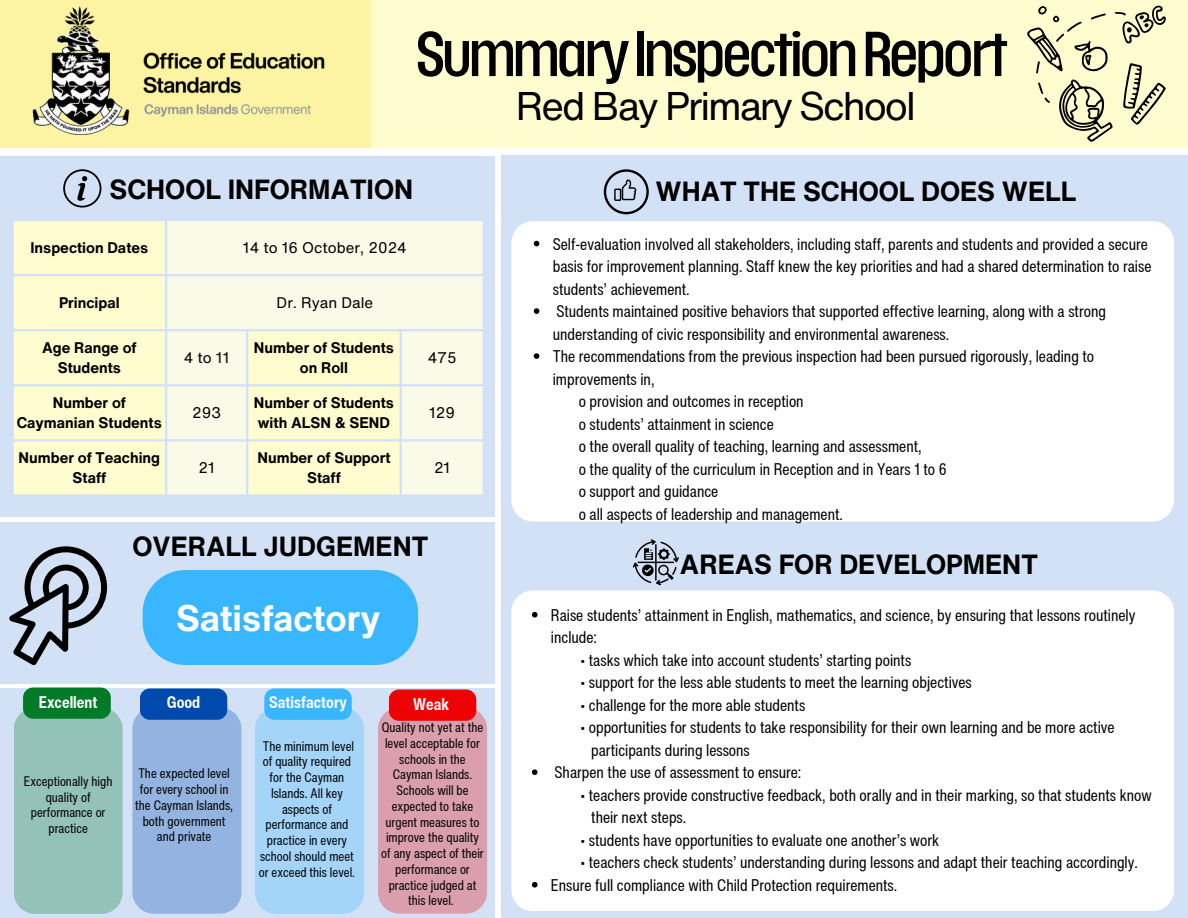
<style>
.page{position:relative;width:1188px;height:918px;background:#fff}
.page>*{position:absolute;margin:0;border:0;box-sizing:border-box;transform-origin:0 0}
.t1{font:expanded 54px "Placard Next";letter-spacing:-.055em;color:#000}
.t2{font:39px "Helvetica Now Text";letter-spacing:-.055em;color:#000}
.t3{font:700 36px "Helvetica Now Text";color:#fff}
.t4{font:700 27px "Helvetica Now Text";color:#000}
.t5{font:condensed 16.5px/22.5px "Helvetica Now Text";color:#000}
.t6{font:700 condensed 16.5px "Helvetica Now Text";color:#fff}
.t7{font:700 15px/20.2px "Helvetica Now Text";color:#000;text-align:center}
.t8{font:15px "Helvetica Now Text";color:#000}
.t9{font:condensed 13.5px/15.8px "Helvetica Now Text";color:#000;text-align:center}
</style>
<div class="page">
<div style="left:0;top:156px;width:495px;height:360px;background:#d2e1f6"></div>
<div style="left:14px;top:221px;width:151px;height:273px;background:#fffdd0"></div>
<svg style="left:167px;top:221px;width:316px;height:273px;background:#f9f9e1"></svg>
<div style="left:0;top:522px;width:495px;height:162px;background:#d2e1f6"></div>
<div style="left:501px;top:156px;width:687px;height:762px;background:#d2e1f6"></div>
<div style="left:371px;top:0;width:817px;height:148px;background:#fffdd0"></div>
<svg style="left:1027px;top:6px;width:139px;height:136px"></svg>
<div style="left:0;top:688px;width:495px;height:230px;background:#d2e1f6"></div>
<svg style="left:604px;top:169px;width:45px;height:45px"></svg>
<div style="left:511px;top:221px;width:663px;height:301px;background:#fff"></div>
<div style="left:511px;top:590px;width:663px;height:321px;background:#fff"></div>
<svg style="left:633px;top:539px;width:46px;height:46px"></svg>
<div style="left:143px;top:570px;width:275px;height:95px;background:#38b6ff"></div>
<svg style="left:69px;top:202px;width:27px;height:6px"></svg>
<svg style="left:10px;top:546px;width:97px;height:120px"></svg>
<div style="left:14px;top:710px;width:109px;height:204px;background:#94c2b8"></div>
<div style="left:23px;top:687px;width:88px;height:32px;background:#027b28;border-radius:10px"></div>
<div style="left:132px;top:707px;width:109px;height:207px;background:#93b3e0"></div>
<div style="left:140px;top:688px;width:87px;height:32px;background:#004aad;border-radius:10px"></div>
<div style="left:378px;top:707px;width:109px;height:207px;background:#da9ead"></div>
<div style="left:389px;top:689px;width:87px;height:32px;background:#ed0303;border-radius:10px"></div>
<div style="left:255px;top:710px;width:109px;height:204px;background:#a4d4f8"></div>
<div style="left:264px;top:688px;width:88px;height:32px;background:#38b6ff;border-radius:10px"></div>
<svg style="left:534px;top:241px;width:5px;height:5px"></svg>
<svg style="left:534px;top:308px;width:5px;height:6px"></svg>
<svg style="left:534px;top:353px;width:5px;height:6px"></svg>
<svg style="left:532px;top:612px;width:6px;height:6px"></svg>
<svg style="left:532px;top:769px;width:6px;height:6px"></svg>
<svg style="left:532px;top:882px;width:6px;height:6px"></svg>
<img style="left:0;top:0;width:371px;height:202px">
<h4 class="t1" style="left:416px;top:16px;width:594px">SummaryInspectionReport</h4>
<p class="t2" style="left:516px;top:76px;width:402px">Red Bay Primary School</p>
<p class="t4" style="left:110px;top:169px;width:305px">SCHOOL INFORMATION</p>
<p class="t7" style="left:30px;top:237px;width:119px">Inspection Dates</p>
<h1 class="t8" style="left:243px;top:236px;width:165px">14 to 16 October, 2024</h1>
<h3 class="t7" style="left:59px;top:292px;width:62px">Principal</h3>
<p class="t8" style="left:277px;top:291px;width:98px">Dr. Ryan Dale</p>
<p class="t7" style="left:42px;top:337px;width:96px">Age Range of<br>Students</p>
<h4 class="t8" style="left:184px;top:346px;width:47px">4 to 11</h4>
<p class="t7" style="left:254px;top:337px;width:142px">Number of Students on Roll</p>
<p class="t8" style="left:428px;top:346px;width:30px">475</p>
<p class="t7" style="left:17px;top:392px;width:147px">Number of<br>Caymanian Students</p>
<p class="t8" style="left:192px;top:401px;width:30px">293</p>
<p class="t7" style="left:254px;top:392px;width:142px;text-align:left">Number of Students with ALSN &amp; SEND</p>
<p class="t8" style="left:429px;top:401px;width:27px">129</p>
<p class="t7" style="left:19px;top:447px;width:143px">Number of Teaching<br>Staff</p>
<p class="t8" style="left:199px;top:456px;width:18px">21</p>
<p class="t7" style="left:257px;top:447px;width:135px">Number of Support<br>Staff</p>
<p class="t8" style="left:434px;top:456px;width:18px">21</p>
<p class="t4" style="left:132px;top:526px;width:297px">OVERALL JUDGEMENT</p>
<p class="t6" style="left:39px;top:689px;width:60px">Excellent</p>
<p class="t3" style="left:176px;top:591px;width:206px">Satisfactory</p>
<p class="t6" style="left:167px;top:689px;width:35px">Good</p>
<p class="t6" style="left:269px;top:689px;width:79px">Satisfactory</p>
<p class="t6" style="left:413px;top:691px;width:38px">Weak</p>
<p class="t9" style="left:24px;top:773px;width:90px">Exceptionally high quality of performance or practice</p>
<p class="t9" style="left:135px;top:765px;width:99px">The expected level for every school in the Cayman Islands, both government and private</p>
<p class="t9" style="left:259px;top:738px;width:98px">The minimum level of quality required for the Cayman<br>Islands. All key aspects of performance and practice in every school should meet or exceed this level.</p>
<h6 class="t9" style="left:381px;top:719px;width:104px">Quality not yet at the level acceptable for schools in the<br>Cayman Islands.<br>Schools will be expected to take urgent measures to improve the quality of any aspect of their performance or practice judged at this level.</h6>
<h4 class="t4" style="left:656px;top:171px;width:422px">WHAT THE SCHOOL DOES WELL</h4>
<h6 class="t5" style="left:553px;top:232px;width:600px">Self-evaluation involved all stakeholders, including staff, parents and students and provided a secure basis for improvement planning. Staff knew the key priorities and had a shared determination to raise students’ achievement.</h6>
<p class="t5" style="left:553px;top:300px;width:555px">Students maintained positive behaviors that supported effective learning, along with a strong understanding of civic responsibility and environmental awareness.</p>
<h6 class="t5" style="left:553px;top:345px;width:543px">The recommendations from the previous inspection had been pursued rigorously, leading to improvements in,</h6>
<p class="t5" style="left:579px;top:390px;width:370px">o provision and outcomes in reception<br>o students’ attainment in science<br>o the overall quality of teaching, learning and assessment,<br>o the quality of the curriculum in Reception and in Years 1 to 6 o support and guidance<br>o all aspects of leadership and management.</p>
<p class="t4" style="left:680px;top:544px;width:359px">AREAS FOR DEVELOPMENT</p>
<p class="t5" style="left:551px;top:603px;width:586px">Raise students’ attainment in English, mathematics, and science, by ensuring that lessons routinely include:</p>
<h4 class="t5" style="left:580px;top:648px;width:332px">• tasks which take into account students’ starting points</h4>
<h4 class="t5" style="left:580px;top:671px;width:393px">• support for the less able students to meet the learning objectives</h4>
<h4 class="t5" style="left:580px;top:693px;width:226px">• challenge for the more able students</h4>
<h4 class="t5" style="left:591px;top:716px;width:525px;text-indent:-11px">• opportunities for students to take responsibility for their own learning and be more active participants during lessons</h4>
<h2 class="t5" style="left:555px;top:761px;width:248px">Sharpen the use of assessment to ensure:</h2>
<h5 class="t5" style="left:591px;top:783px;width:562px;text-indent:-11px">• teachers provide constructive feedback, both orally and in their marking, so that students know their next steps.</h5>
<h5 class="t5" style="left:580px;top:828px;width:360px">• students have opportunities to evaluate one another’s work</h5>
<h5 class="t5" style="left:580px;top:851px;width:559px">• teachers check students’ understanding during lessons and adapt their teaching accordingly.</h5>
<p class="t5" style="left:551px;top:873px;width:348px">Ensure full compliance with Child Protection requirements.</p>
</div>
